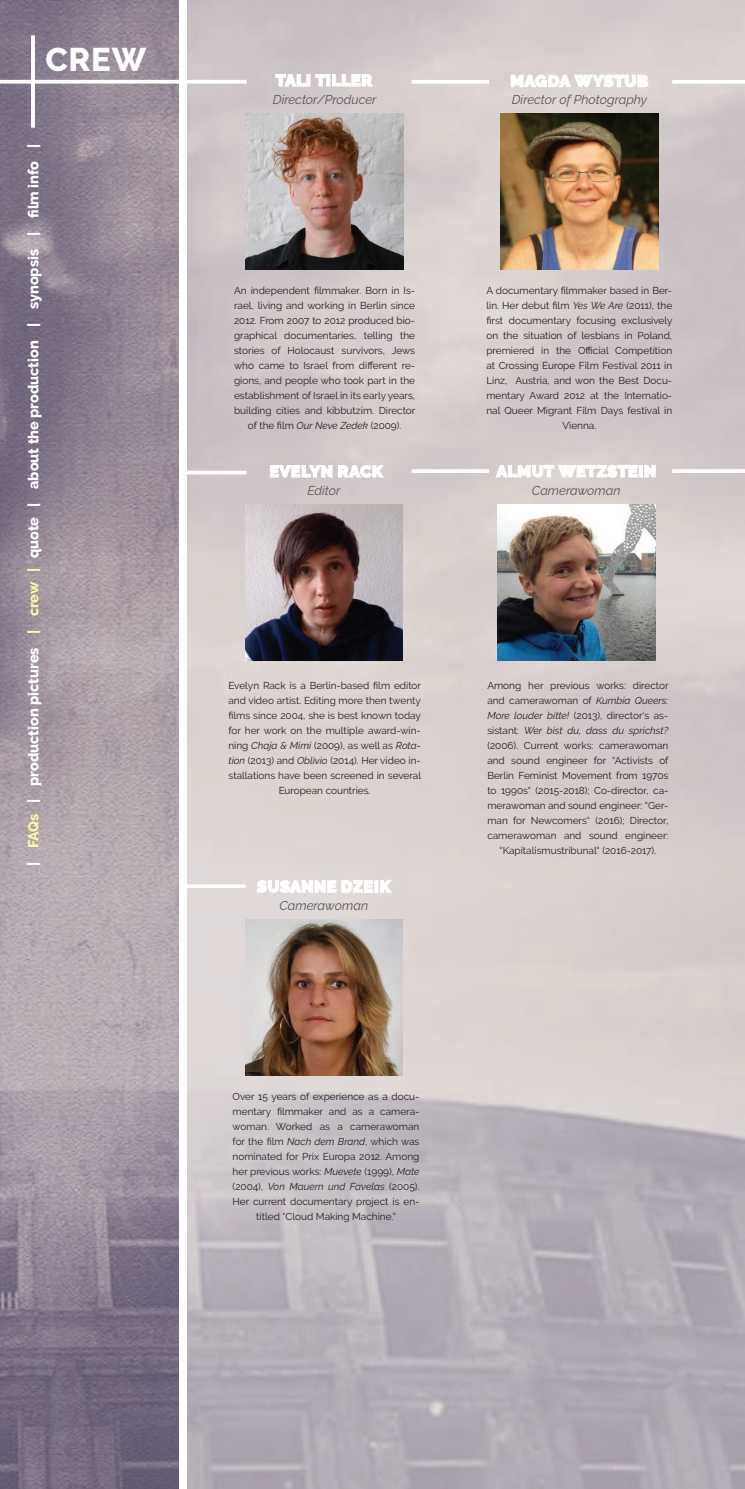
<style>
.page{position:relative;width:745px;height:1489px;background:#fff}
.page>*{position:absolute;margin:0;border:0;box-sizing:border-box;transform-origin:0 0}
.t1{font:800 32.62px "Raleway";color:#fff}
.t2{font:900 16.25px "Raleway";letter-spacing:.02em;color:#fff}
.t3{font:800 14.38px "Raleway";color:#fff}
.t4{font:italic 12.75px "Raleway";color:#57585a}
.t5{font:10px/15px "Raleway";color:#231f20;text-align:center}
.s1{color:#faf6aa}
.s2{font-style:italic}
</style>
<div class="page">
<img style="left:0;top:0;width:179px;height:1488px">
<img style="left:187px;top:0;width:557px;height:1488px">
<svg style="left:0;top:80px;width:246px;height:4px"></svg>
<svg style="left:187px;top:470px;width:59px;height:4px"></svg>
<svg style="left:187px;top:884px;width:58px;height:4px"></svg>
<hr style="left:671px;top:469px;width:73px;height:4px;background:#fff">
<hr style="left:671px;top:80px;width:73px;height:4px;background:#fff">
<hr style="left:411px;top:469px;width:77px;height:4px;background:#fff">
<hr style="left:411px;top:80px;width:77px;height:4px;background:#fff">
<svg style="left:275px;top:74px;width:31px;height:13px"></svg>
<div style="left:306px;top:74px;width:4px;height:12px;border:1px solid #fff"></div>
<svg style="left:314px;top:73px;width:59px;height:14px"></svg>
<svg style="left:510px;top:74px;width:138px;height:14px"></svg>
<svg style="left:495px;top:464px;width:161px;height:14px"></svg>
<svg style="left:256px;top:879px;width:117px;height:14px"></svg>
<div style="left:374px;top:880px;width:4px;height:12px;border:1px solid #fff"></div>
<svg style="left:379px;top:879px;width:13px;height:14px"></svg>
<svg style="left:269px;top:464px;width:116px;height:14px"></svg>
<img style="left:500px;top:114px;width:158px;height:156px">
<img style="left:245px;top:113px;width:158px;height:156px">
<img style="left:497px;top:504px;width:157px;height:156px">
<img style="left:245px;top:919px;width:157px;height:156px">
<img style="left:245px;top:504px;width:157px;height:156px">
<hr style="left:31px;top:35px;width:4px;height:93px;background:#fff">
<h1 class="t1" style="left:45px;top:41px;width:102px">CREW</h1>
<h3 class="t3" style="left:25px;top:865px;width:723px;rotate:-90deg">| <span class="s1">FAQs</span> | production pictures <span class="s1">| crew |</span> quote | about the production | synopsis | film info |</h3>
<h2 class="t2" style="left:275px;top:71px;width:98px">TALI TILLER</h2>
<p class="t4" style="left:273px;top:92px;width:105px">Director/Producer</p>
<p class="t4" style="left:511px;top:92px;width:137px">Director of Photography</p>
<h2 class="t2" style="left:510px;top:71px;width:139px">MAGDA WYSTUB</h2>
<p class="t5" style="left:234px;top:283px;width:183px">An independent filmmaker. Born in Is&shy;rael, living and working in Berlin since 2012. From 2007 to 2012 produced bio&shy;graphical documentaries, telling the stories of Holocaust survivors, Jews who came to Israel from different re&shy;gions, and people who took part in the establishment of Israel in its early years, building cities and kibbutzim. Director of the film <span class="s2">Our Neve Zedek</span> (2009).</p>
<p class="t5" style="left:486px;top:283px;width:187px">A documentary filmmaker based in Ber&shy;lin. Her debut film <span class="s2">Yes We Are</span> (2011), the first documentary focusing exclusively on the situation of lesbians in Poland, premiered in the Official Competition at Crossing Europe Film Festival 2011 in Linz, Austria, and won the Best Docu&shy;mentary Award 2012 at the Internatio&shy;nal Queer Migrant Film Days festival in Vienna.</p>
<h2 class="t2" style="left:269px;top:462px;width:115px">EVELYN RACK</h2>
<h2 class="t2" style="left:496px;top:462px;width:161px">ALMUT WETZSTEIN</h2>
<p class="t4" style="left:307px;top:483px;width:35px">Editor</p>
<p class="t4" style="left:531px;top:483px;width:90px">Camerawoman</p>
<p class="t5" style="left:228px;top:677px;width:194px">Evelyn Rack is a Berlin-based film editor and video artist. Editing more then twenty films since 2004, she is best known today for her work on the multiple award-win&shy;ning <span class="s2">Chaja &amp; Mimi</span> (2009), as well as <span class="s2">Rota&shy;tion</span> (2013) and <span class="s2">Oblivio</span> (2014). Her video in&shy;stallations have been screened in several European countries.</p>
<h2 class="t2" style="left:257px;top:877px;width:135px">SUSANNE DZEIK</h2>
<p class="t4" style="left:279px;top:898px;width:90px">Camerawoman</p>
<p class="t5" style="left:487px;top:677px;width:183px">Among her previous works: director and camerawoman of <span class="s2">Kumbia Queers:<br>More louder bitte!</span> (2013), director‘s as&shy;sistant: <span class="s2">Wer bist du, dass du sprichst? </span>(2006). Current works: camerawoman and sound engineer for “Activists of Berlin Feminist Movement from 1970s to 1990s“ (2015-2018); Co-director, ca&shy;merawoman and sound engineer: “Ger&shy;man for Newcomers“ (2016); Director, camerawoman and sound engineer: “Kapitalismustribunal“ (2016-2017).</p>
<p class="t5" style="left:232px;top:1089px;width:188px">Over 15 years of experience as a docu&shy;mentary filmmaker and as a camera&shy;woman. Worked as a camerawoman for the film <span class="s2">Nach dem Brand</span>, which was nominated for Prix Europa 2012. Among her previous works: <span class="s2">Muevete</span> (1999), <span class="s2">Mate </span>(2004), <span class="s2">Von Mauern und Favelas</span> (2005).<br>Her current documentary project is en&shy;titled “Cloud Making Machine.“</p>
</div>
